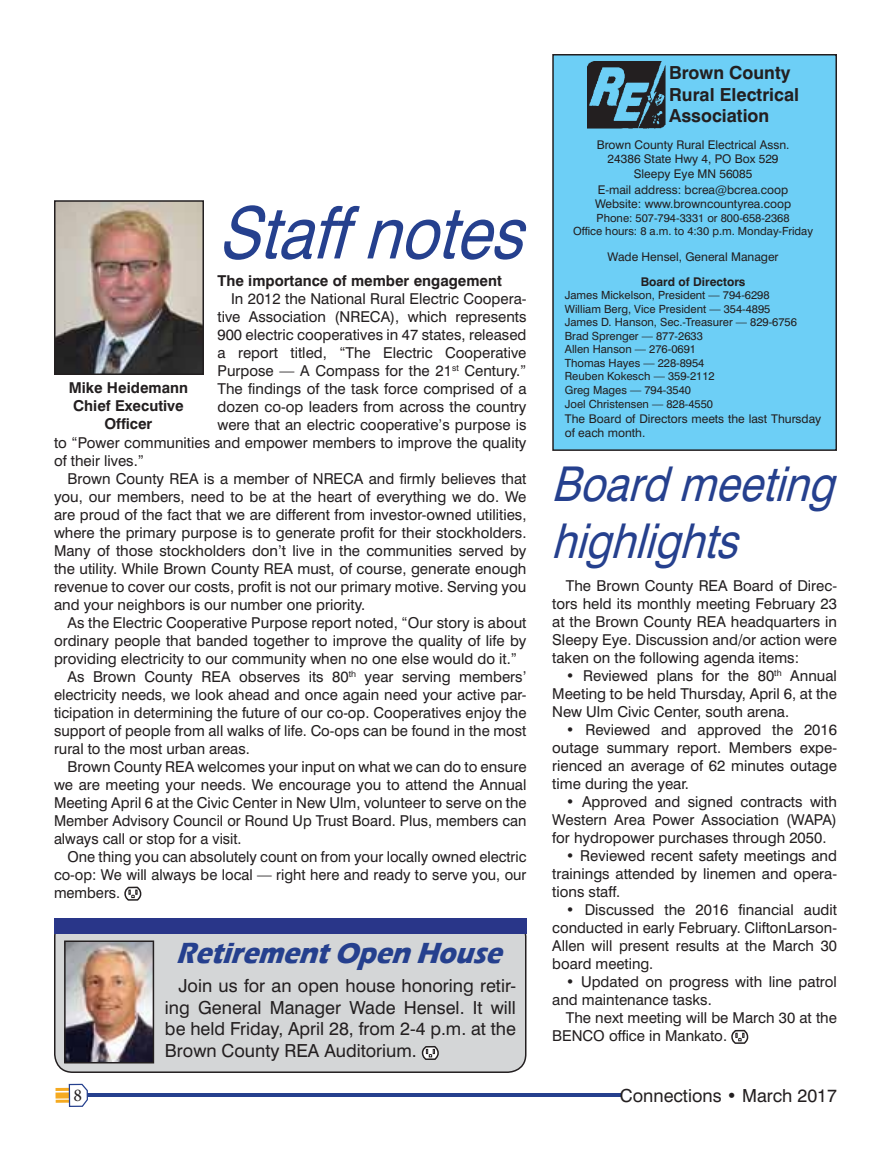
<style>
.page{position:relative;width:891px;height:1161px;background:#fff}
.page>*{position:absolute;margin:0;border:0;box-sizing:border-box;transform-origin:0 0}
.t1{font:italic 72px "Swiss 721 BT";color:#25408e;scale:.89 1}
.t2{font:italic 48px/57.6px "Swiss 721 BT";color:#25408e;scale:.89 1}
.t3{font:italic 700 30px "Eras ITC";color:#25408e;scale:.89 1}
.t4{font:18px/21.6px "Swiss 721 BT";color:#231f20;text-align:justify}
.t5{font:700 18px/21.6px "Swiss 721 BT";color:#231f20}
.t6{font:18px "Minion Pro";color:#231f20}
.t7{font:15px/18px "Swiss 721 BT";color:#231f20;text-align:justify}
.t8{font:700 15px/18px "Swiss 721 BT";color:#231f20;text-align:center}
.t9{font:12px/14.4px "Swiss 721 BT";color:#231f20;text-align:center}
.t10{font:11.25px/13.6px "Swiss 721 BT";color:#231f20;text-align:center}
.s1{font-weight:700}
</style>
<div class="page">
<hr style="left:83px;top:1094px;width:538px;height:3px;background:#25408e">
<div style="left:56px;top:1092px;width:17px;height:7px;background:#f5aa21"></div>
<hr style="left:56px;top:1100px;width:18px;height:3px;background:#f5aa21">
<hr style="left:56px;top:1088px;width:17px;height:3px;background:#f5aa21">
<svg style="left:68px;top:1083px;width:21px;height:24px"></svg>
<svg style="left:125px;top:887px;width:17px;height:14px"></svg>
<div style="left:553px;top:55px;width:283px;height:395px;background:#6dcff6"></div>
<div style="left:552px;top:54px;width:285px;height:397px;border:2px solid #231f20"></div>
<img style="left:587px;top:61px;width:78px;height:67px">
<svg style="left:731px;top:1031px;width:18px;height:13px"></svg>
<div style="left:55px;top:919px;width:471px;height:153px;background:#d4d6d7;border-radius:18px"></div>
<div style="left:54px;top:918px;width:472px;height:155px;border:2px solid #231f20;border-radius:18px"></div>
<svg style="left:422px;top:1047px;width:17px;height:13px"></svg>
<img style="left:57px;top:203px;width:144px;height:169px">
<div style="left:54px;top:200px;width:150px;height:175px;border:2px solid #231f20"></div>
<div style="left:54px;top:918px;width:472px;height:15px;background:#293689"></div>
<img style="left:67px;top:943px;width:84px;height:118px">
<div style="left:64px;top:940px;width:90px;height:124px;border:2px solid #231f20"></div>
<p class="t1" style="left:218px;top:206px;width:364px">Staff notes</p>
<p class="t8" style="left:218px;top:273px;width:286px">The importance of member engagement</p>
<p class="t7" style="left:231px;top:291px;width:297px">In 2012 the National Rural Electric Coopera-</p>
<p class="t7" style="left:218px;top:309px;width:311px">tive Association (NRECA), which represents</p>
<p class="t7" style="left:218px;top:327px;width:311px">900 electric cooperatives in 47 states, released</p>
<p class="t7" style="left:218px;top:345px;width:311px">a report titled, “The Electric Cooperative</p>
<p class="t7" style="left:218px;top:363px;width:311px">Purpose — A Compass for the 21<sup>st</sup> Century.”</p>
<p class="t7" style="left:218px;top:381px;width:310px">The findings of the task force comprised of a</p>
<p class="t7" style="left:218px;top:399px;width:311px">dozen co-op leaders from across the country</p>
<p class="t7" style="left:218px;top:417px;width:311px">were that an electric cooperative’s purpose is</p>
<p class="t7" style="left:54px;top:435px;width:474px">to “Power communities and empower members to improve the quality</p>
<p class="t7" style="left:54px;top:453px;width:92px">of their lives.”</p>
<p class="t7" style="left:68px;top:471px;width:460px">Brown County REA is a member of NRECA and firmly believes that</p>
<p class="t7" style="left:54px;top:489px;width:474px">you, our members, need to be at the heart of everything we do. We</p>
<p class="t7" style="left:54px;top:507px;width:474px">are proud of the fact that we are different from investor-owned utilities,</p>
<p class="t7" style="left:54px;top:525px;width:474px">where the primary purpose is to generate profit for their stockholders.</p>
<p class="t7" style="left:54px;top:543px;width:474px">Many of those stockholders don’t live in the communities served by</p>
<p class="t7" style="left:54px;top:561px;width:474px">the utility. While Brown County REA must, of course, generate enough</p>
<p class="t7" style="left:54px;top:579px;width:474px">revenue to cover our costs, profit is not our primary motive. Serving you</p>
<p class="t7" style="left:54px;top:597px;width:313px">and your neighbors is our number one priority.</p>
<p class="t7" style="left:68px;top:615px;width:461px">As the Electric Cooperative Purpose report noted, “Our story is about</p>
<p class="t7" style="left:54px;top:633px;width:474px">ordinary people that banded together to improve the quality of life by</p>
<p class="t7" style="left:54px;top:651px;width:465px">providing electricity to our community when no one else would do it.”</p>
<p class="t7" style="left:68px;top:669px;width:461px">As Brown County REA observes its 80<sup>th</sup> year serving members’</p>
<p class="t7" style="left:54px;top:687px;width:474px">electricity needs, we look ahead and once again need your active par-</p>
<p class="t7" style="left:54px;top:705px;width:474px">ticipation in determining the future of our co-op. Cooperatives enjoy the</p>
<p class="t7" style="left:54px;top:723px;width:474px">support of people from all walks of life. Co-ops can be found in the most</p>
<p class="t7" style="left:54px;top:741px;width:197px">rural to the most urban areas.</p>
<p class="t7" style="left:68px;top:759px;width:461px">Brown County REA welcomes your input on what we can do to ensure</p>
<p class="t7" style="left:54px;top:777px;width:474px">we are meeting your needs. We encourage you to attend the Annual</p>
<p class="t7" style="left:54px;top:795px;width:474px">Meeting April 6 at the Civic Center in New Ulm, volunteer to serve on the</p>
<p class="t7" style="left:54px;top:813px;width:474px">Member Advisory Council or Round Up Trust Board. Plus, members can</p>
<p class="t7" style="left:54px;top:831px;width:189px">always call or stop for a visit.</p>
<p class="t7" style="left:68px;top:849px;width:461px">One thing you can absolutely count on from your locally owned electric</p>
<p class="t7" style="left:54px;top:867px;width:474px">co-op: We will always be local — right here and ready to serve you, our</p>
<p class="t7" style="left:54px;top:885px;width:68px">members.</p>
<p class="t8" style="left:69px;top:380px;width:121px">Mike Heidemann<br>Chief Executive<br>Officer</p>
<p class="t3" style="left:176px;top:936px;width:377px">RetirementOpen House</p>
<p class="t6" style="left:74px;top:1084px;width:10px">8</p>
<p class="t4" style="left:165px;top:977px;width:353px;text-indent:14px">Join us for an open house honoring retir&shy;ing General Manager Wade Hensel. It will be held Friday, April 28, from 2-4 p.m. at the Brown County REA Auditorium.</p>
<p class="t5" style="left:669px;top:64px;width:132px">Brown County<br>Ru ral Electrical<br>Association</p>
<p class="t9" style="left:597px;top:139px;width:194px">Brown County Rural Electrical Assn.<br>24386 State Hwy 4, PO Box 529<br>Sleepy Eye MN 56085</p>
<p class="t9" style="left:595px;top:184px;width:198px;text-align:left">E-mail address: bcrea@bcrea.coop<br>Website: www.browncountyrea.coop</p>
<p class="t10" style="left:573px;top:212px;width:242px">Phone: 507-794-3331 or 800-658-2368<br>Office hours: 8 a.m. to 4:30 p.m. Monday-Friday</p>
<p class="t9" style="left:608px;top:245px;width:173px;line-height:25.2px">Wade Hensel, General Man ag er<br><span class="s1">Board of Directors</span></p>
<p class="t10" style="left:565px;top:290px;width:234px;text-align:left">James Mickelson, President — 794-6298<br>William Berg, Vice President — 354-4895<br>James D. Hanson, Sec.-Treasurer — 829-6756<br>Brad Sprenger — 877-2633<br>Allen Hanson — 276-0691<br>Thomas Hayes — 228-8954<br>Reuben Kokesch — 359-2112<br>Greg Mages — 794-3540<br>Joel Christensen — 828-4550</p>
<p class="t9" style="left:565px;top:413px;width:258px;text-align:left">The Board of Directors meets the last Thursday of each month.</p>
<p class="t2" style="left:551px;top:460px;width:333px">Board meeting highlights</p>
<p class="t7" style="left:552px;top:578px;width:286px;text-indent:14px">The Brown County REA Board of Direc&shy;tors held its monthly meeting February 23 at the Brown County REA headquarters in Sleepy Eye. Discussion and/or action were taken on the following agenda items:</p>
<p class="t7" style="left:552px;top:668px;width:286px;text-indent:14px">• Reviewed plans for the 80<sup>th</sup> Annual Meeting to be held Thursday, April 6, at the New Ulm Civic Center, south arena.</p>
<p class="t7" style="left:552px;top:722px;width:286px;text-indent:14px">• Reviewed and approved the 2016 outage summary report. Members expe&shy;rienced an average of 62 minutes outage time during the year.</p>
<p class="t7" style="left:552px;top:794px;width:286px;text-indent:14px">• Approved and signed contracts with Western Area Power Association (WAPA) for hydropower purchases through 2050.</p>
<p class="t7" style="left:552px;top:848px;width:286px;text-indent:14px">• Reviewed recent safety meetings and trainings attended by linemen and opera&shy;tions staff.</p>
<p class="t7" style="left:552px;top:902px;width:286px;text-indent:13px">• Discussed the 2016 financial audit conducted in early February. CliftonLarson-Allen will present results at the March 30 board meeting.</p>
<p class="t7" style="left:566px;top:974px;width:273px">• Updated on progress with line patrol</p>
<p class="t7" style="left:552px;top:992px;width:161px">and maintenance tasks.</p>
<p class="t7" style="left:566px;top:1010px;width:273px">The next meeting will be March 30 at the</p>
<p class="t7" style="left:552px;top:1028px;width:176px">BENCO office in Mankato.</p>
<p class="t4" style="left:620px;top:1087px;width:219px">Connections • March 2017</p>
</div>
